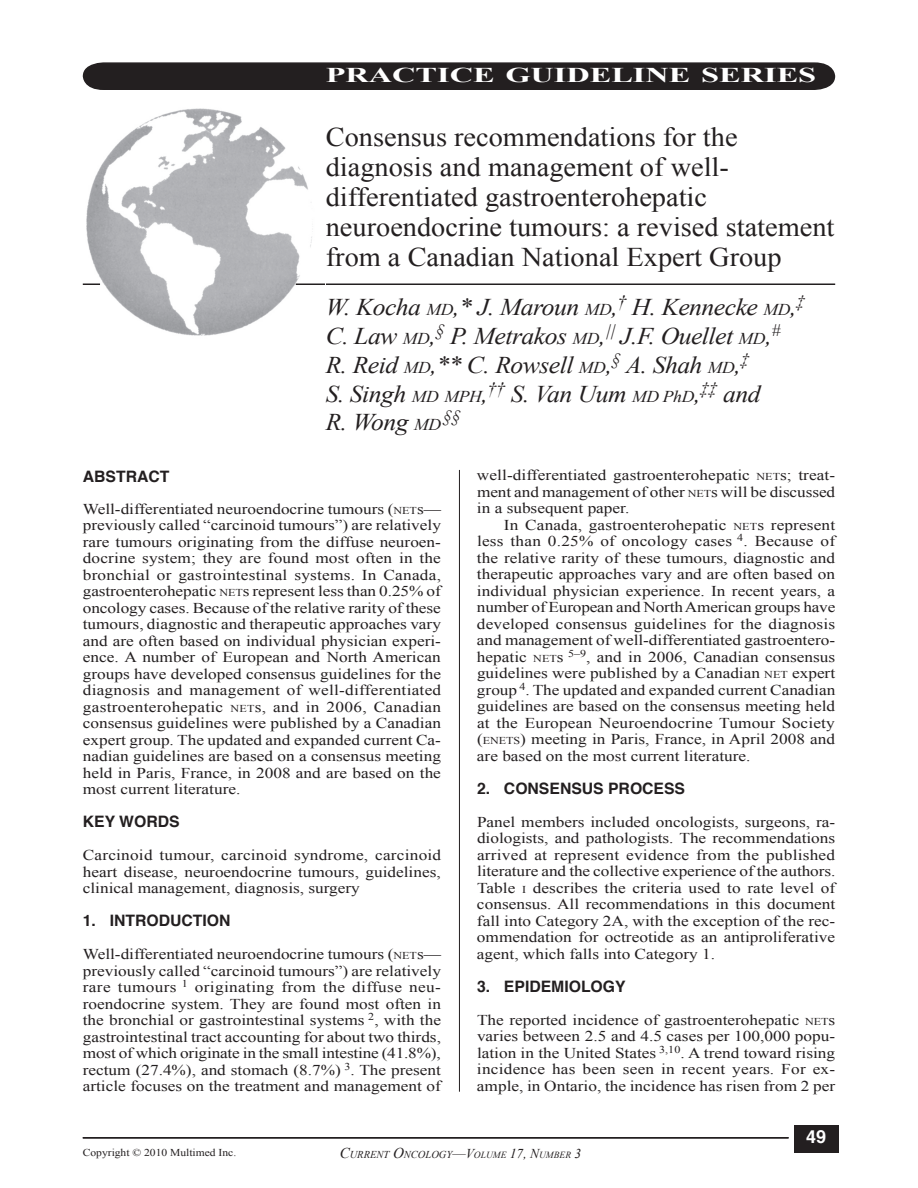
<style>
.page{position:relative;width:918px;height:1188px;background:#fff}
.page>*{position:absolute;margin:0;border:0;box-sizing:border-box;transform-origin:0 0}
.t1{font:27px/30px "Times New Roman";color:#231f20;scale:1.05 1}
.t2{font:italic 24px/28.8px "Times New Roman";letter-spacing:-.02em;color:#231f20;scale:1.07 1}
.t3{font:700 21px "Times New Roman";color:#fff;scale:1.54 1}
.t4{font:700 18px "Helvetica";color:#fff}
.t5{font:italic 16.8px "Times New Roman";color:#231f20;scale:1.07 1}
.t6{font:700 15.75px "Helvetica";color:#231f20}
.t7{font:15px/16.5px "Times New Roman";color:#231f20;text-align:justify;scale:1.15 1}
.t8{font:italic 10.5px "Times New Roman";color:#231f20}
.t9{font:10.5px "Times New Roman";color:#231f20;scale:1.1 1}
.s1{font-size:16.5px}
.s2{font-size:10.5px}
.s3{font-size:15px}
.s4{font-size:13.5px}
.s5{font-size:9.45px}
</style>
<div class="page">
<div style="left:795px;top:1125px;width:44px;height:28px;background:#231f20"></div>
<hr style="left:83px;top:1137px;width:706px;height:1px;background:#231f20">
<div style="left:82px;top:62px;width:754px;height:28px;background:#231f20"></div>
<hr style="left:83px;top:284px;width:752px;height:1px;background:#231f20">
<img style="left:82px;top:108px;width:243px;height:228px">
<svg style="left:83px;top:284px;width:17px;height:1px"></svg>
<svg style="left:296px;top:284px;width:29px;height:1px"></svg>
<hr style="left:459px;top:470px;width:1px;height:622px;background:#231f20">
<h3 class="t3" style="left:326px;top:60px;width:320px">PRACTICE GUIDELINE SERIES</h3>
<h1 class="t1" style="left:326px;top:122px;width:486px">Consensus recommendations for the diagnosis and management of well&shy;differentiated gastroenterohepatic neuroendocrine tumours: a revised statement from a Canadian National Expert Group</h1>
<h2 class="t2" style="left:326px;top:292px;width:449px">W. Kocha <span class="s1">md</span>,* J. Maroun <span class="s1">md</span>,<sup>†</sup> H. Kennecke <span class="s1">md</span>,<sup>‡ </sup>C. Law <span class="s1">md</span>,<sup>§</sup> P. Metrakos <span class="s1">md</span>,<sup>||</sup>J.F. Ouellet <span class="s1">md</span>,<sup># </sup>R. Reid <span class="s1">md</span>,** C. Rowsell <span class="s1">md</span>,<sup>§</sup> A. Shah <span class="s1">md</span>,<sup>‡<br></sup>S. Singh <span class="s1">md mph</span>,<sup>††</sup> S. Van Uum <span class="s1">md phd</span>,<sup>‡‡</sup> and<br>R. Wong <span class="s1">md</span></h2>
<p class="t5" style="left:443px;top:405px;width:18px">§§</p>
<p class="t6" style="left:83px;top:466px;width:88px">ABSTRACT</p>
<p class="t7" style="left:83px;top:500px;width:313px">Well-differentiated neuroendocrine tumours (<span class="s2">NET</span>s— previously called “carcinoid tumours”) are relatively rare tumours originating from the diffuse neuroen&shy;docrine system; they are found most often in the bronchial or gastrointestinal systems. In Canada, gastroenterohepatic <span class="s2">NET</span>s represent less than 0.25% of oncology cases. Because of the relative rarity of these tumours, diagnostic and therapeutic approaches vary and are often based on individual physician experi&shy;ence. A number of European and North American groups have developed consensus guidelines for the diagnosis and management of well-differentiated gastroenterohepatic <span class="s2">NET</span>s, and in 2006, Canadian consensus guidelines were published by a Canadian expert group. The updated and expanded current Ca&shy;nadian guidelines are based on a consensus meeting held in Paris, France, in 2008 and are based on the most current literature.</p>
<p class="t6" style="left:83px;top:811px;width:98px">KEY WORDS</p>
<p class="t7" style="left:83px;top:847px;width:313px">Carcinoid tumour, carcinoid syndrome, carcinoid heart disease, neuroendocrine tumours, guidelines, clinical management, diagnosis, surgery</p>
<p class="t6" style="left:83px;top:910px;width:149px">1. INTRODUCTION</p>
<p class="t7" style="left:83px;top:946px;width:313px">Well-differentiated neuroendocrine tumours (<span class="s2">NET</span>s— previously called “carcinoid tumours”) are relatively rare tumours <sup>1</sup> originating from the diffuse neu&shy;roendocrine system. They are found most often in the bronchial or gastrointestinal systems <sup>2</sup>, with the gastrointestinal tract accounting for about two thirds, most of which originate in the small intestine (41.8%), rectum (27.4%), and stomach (8.7%) <sup>3</sup>. The present article focuses on the treatment and management of</p>
<p class="t7" style="left:477px;top:467px;width:313px">well-differentiated gastroenterohepatic <span class="s2">NET</span>s; treat&shy;ment and management of other <span class="s2">NET</span>s will be discussed in a subsequent paper.</p>
<p class="t7" style="left:477px;top:516px;width:313px;text-indent:27px">In Canada, gastroenterohepatic <span class="s2">NET</span>s represent less than 0.25% of oncology cases <sup>4</sup>. Because of the relative rarity of these tumours, diagnostic and therapeutic approaches vary and are often based on individual physician experience. In recent years, a number of European and North American groups have developed consensus guidelines for the diagnosis and management of well-differentiated gastroentero&shy;hepatic <span class="s2">NET</span>s <sup>5–9</sup>, and in 2006, Canadian consensus guidelines were published by a Canadian <span class="s2">NET</span> expert group <sup>4</sup>. The updated and expanded current Canadian guidelines are based on the consensus meeting held at the European Neuroendocrine Tumour Society (<span class="s2">ENETS</span>) meeting in Paris, France, in April 2008 and are based on the most current literature.</p>
<p class="t6" style="left:477px;top:778px;width:210px">2. CONSENSUS PROCESS</p>
<p class="t7" style="left:477px;top:813px;width:313px">Panel members included oncologists, surgeons, ra&shy;diologists, and pathologists. The recommendations arrived at represent evidence from the published literature and the collective experience of the authors.<br>Table <span class="s2">I</span> describes the criteria used to rate level of consensus. All recommendations in this document fall into Category 2A, with the exception of the rec&shy;ommendation for octreotide as an antiproliferative agent, which falls into Category 1.</p>
<p class="t6" style="left:477px;top:976px;width:150px">3. EPIDEMIOLOGY</p>
<p class="t7" style="left:477px;top:1011px;width:313px">The reported incidence of gastroenterohepatic <span class="s2">NET</span>s varies between 2.5 and 4.5 cases per 100,000 popu&shy;lation in the United States <sup>3,10</sup>. A trend toward rising incidence has been seen in recent years. For ex&shy;ample, in Ontario, the incidence has risen from 2 per</p>
<p class="t4" style="left:806px;top:1125px;width:22px">49</p>
<p class="t9" style="left:83px;top:1146px;width:141px">Copyright © 2010 Multimed Inc.</p>
<p class="t8" style="left:340px;top:1147px;width:243px"><span class="s3">C</span>URRENT <span class="s3">O</span>NCOLOGY<span class="s3">—</span><span class="s4">V</span><span class="s5">OLUME</span> <span class="s4">17, N</span><span class="s5">UMBER</span> <span class="s4">3</span></p>
</div>
